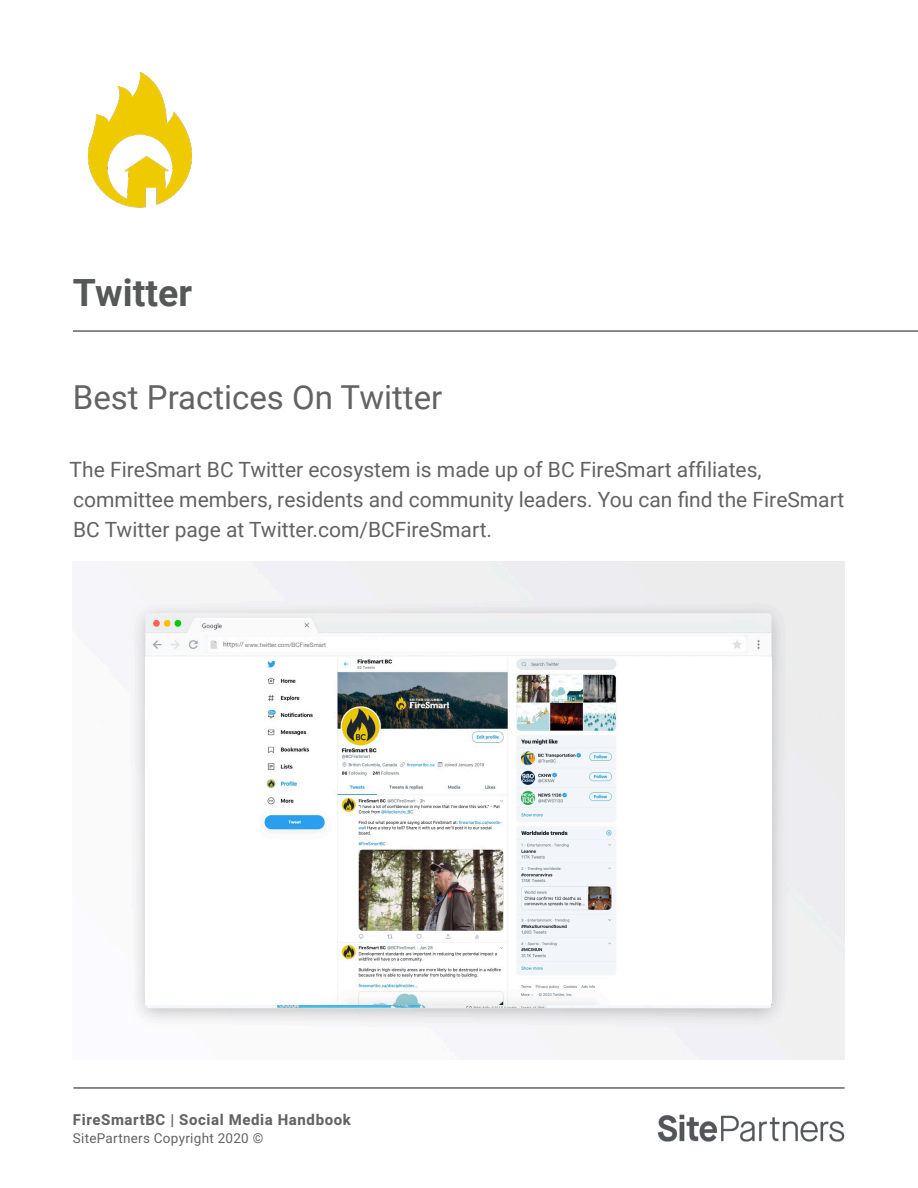
<style>
.page{position:relative;width:918px;height:1188px;background:#fff}
.page>*{position:absolute;margin:0;border:0;box-sizing:border-box;transform-origin:0 0}
.Body_Text{font:700 37.5px "Roboto";color:#565757}
.t1{font:33px "Roboto";color:#626362}
.t2{font:21px/30px "Roboto";color:#626362}
.t3{font:700 15px "Heebo";letter-spacing:.04em;color:#626362}
.t4{font:13.5px "Heebo";letter-spacing:.02em;color:#626362}
.t5{font:6px "Helvetica Neue";color:#787677}
</style>
<div class="page">
<hr style="left:74px;top:1087px;width:770px;height:2px;background:#626362">
<img style="left:88px;top:72px;width:104px;height:135px">
<img style="left:657px;top:1114px;width:187px;height:28px">
<hr style="left:73px;top:330px;width:845px;height:2px;background:#626362">
<img style="left:132px;top:562px;width:712px;height:498px">
<img style="left:146px;top:657px;width:625px;height:348px">
<div style="left:244px;top:640px;width:146px;height:9px;background:#fff"></div>
<p class="Body_Text" style="left:73px;top:266px;width:121px">Twitter</p>
<p class="t1" style="left:73px;top:374px;width:371px">Best Practices On Twitter</p>
<p class="t2" style="left:70px;top:454px;width:776px">The FireSmart BC Twitter ecosystem is made up of BC FireSmart affiliates, committee members, residents and community leaders. You can find the FireSmart<br>BC Twitter page at Twitter.com/BCFireSmart.</p>
<p class="t5" style="left:245px;top:640px;width:83px">www.twitter.com/BCFireSmart</p>
<p class="t3" style="left:73px;top:1110px;width:280px">FireSmartBC | Social Media Handbook</p>
<p class="t4" style="left:73px;top:1129px;width:192px">SitePartners Copyright 2020 ©</p>
</div>
